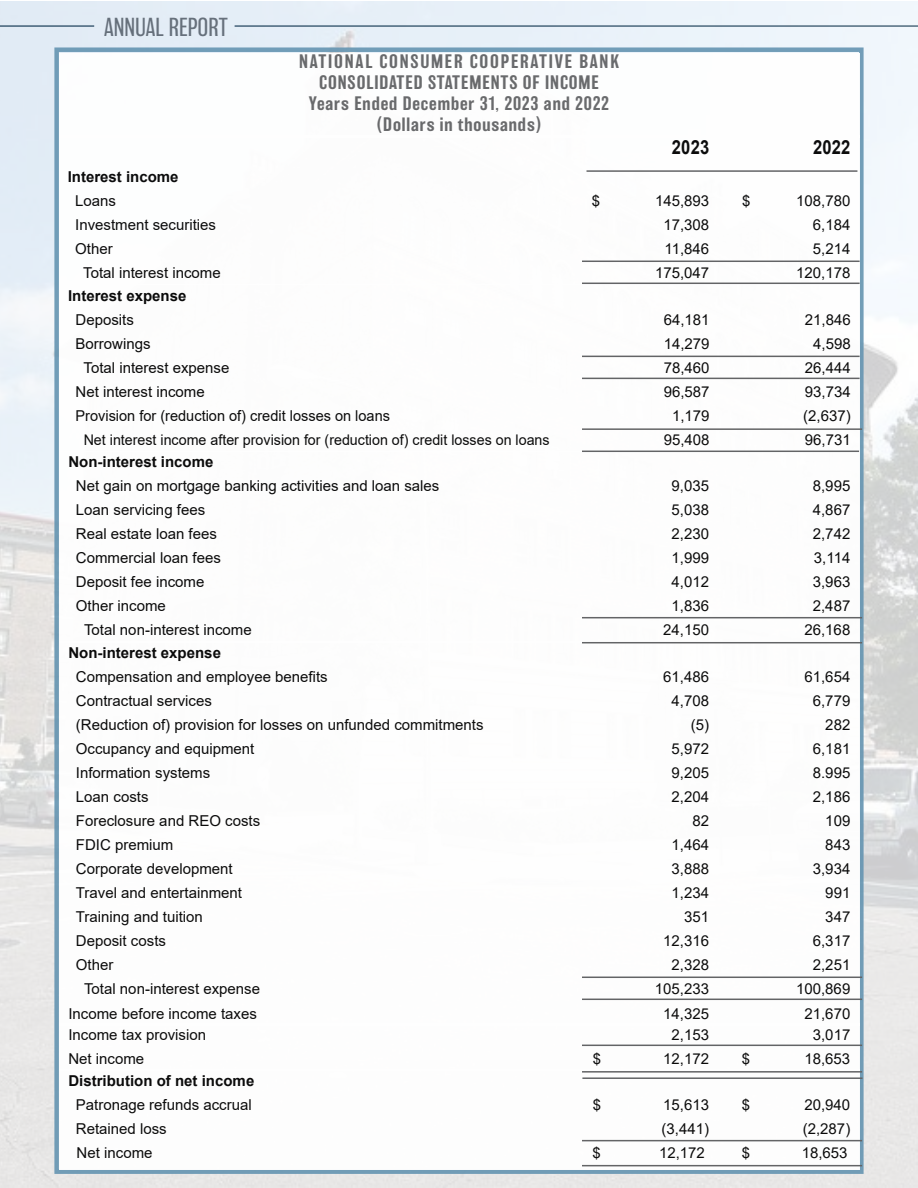
<style>
.page{position:relative;width:918px;height:1188px;background:#fff}
.page>*{position:absolute;margin:0;border:0;box-sizing:border-box;transform-origin:0 0}
.t1{font:200 24px "Balboa";color:#636466}
.t2{font:700 19.5px "Arial";letter-spacing:.01em;color:#000;scale:.85 1}
.t3{font:500 18px/21px "Balboa";letter-spacing:.05em;color:#636466;text-align:center}
.t4{font:15px/24px "Arial";color:#000}
.t5{font:700 15px "Arial";color:#000}
.t6{font:14.7px "Arial";color:#000}
</style>
<div class="page">
<hr style="left:235px;top:25px;width:683px;height:2px;background:#375061">
<img style="left:0;top:1px;width:917px;height:1187px">
<div style="left:54px;top:47px;width:810px;height:1127px;border:4px solid #6494b1"></div>
<div style="left:59px;top:451px;width:801px;height:192px;background:#fff"></div>
<div style="left:59px;top:135px;width:800px;height:150px;background:#fff"></div>
<div style="left:59px;top:642px;width:801px;height:360px;background:#fff"></div>
<div style="left:59px;top:1002px;width:801px;height:24px;background:#fff"></div>
<div style="left:59px;top:1023px;width:801px;height:48px;background:#fff"></div>
<div style="left:59px;top:1069px;width:801px;height:100px;background:#fff"></div>
<div style="left:59px;top:54px;width:800px;height:84px;background:#fff"></div>
<div style="left:59px;top:284px;width:801px;height:168px;background:#fff"></div>
<hr style="left:582px;top:1140px;width:280px;height:1px;background:#636466">
<hr style="left:582px;top:1165px;width:280px;height:1px;background:#636466">
<hr style="left:582px;top:1045px;width:280px;height:1px;background:#636466">
<hr style="left:582px;top:1071px;width:280px;height:2px;background:#636466">
<hr style="left:582px;top:977px;width:280px;height:1px;background:#636466">
<hr style="left:582px;top:999px;width:280px;height:1px;background:#636466">
<hr style="left:582px;top:617px;width:280px;height:1px;background:#636466">
<hr style="left:582px;top:642px;width:280px;height:1px;background:#636466">
<hr style="left:587px;top:170px;width:270px;height:2px;background:#636466">
<hr style="left:582px;top:356px;width:278px;height:1px;background:#636466">
<hr style="left:582px;top:378px;width:278px;height:1px;background:#636466">
<hr style="left:582px;top:428px;width:280px;height:2px;background:#636466">
<hr style="left:582px;top:451px;width:277px;height:1px;background:#636466">
<hr style="left:582px;top:261px;width:278px;height:1px;background:#636466">
<hr style="left:582px;top:283px;width:278px;height:1px;background:#636466">
<hr style="left:582px;top:1077px;width:280px;height:2px;background:#636466">
<h1 class="t1" style="left:104px;top:14px;width:125px">ANNUAL REPORT</h1>
<p class="t3" style="left:299px;top:51px;width:321px">NATIONAL CONSUMER COOPERATIVE BANK CONSOLIDATED STATEMENTS OF INCOME Years Ended December 31, 2023 and 2022 (Dollars in thousands)</p>
<h2 class="t2" style="left:672px;top:133px;width:45px">2023</h2>
<h2 class="t2" style="left:813px;top:133px;width:45px">2022</h2>
<p class="t5" style="left:68px;top:166px;width:112px">Interest income</p>
<p class="t4" style="left:75px;top:188px;width:42px">Loans</p>
<p class="t4" style="left:592px;top:188px;width:10px">$</p>
<p class="t4" style="left:655px;top:188px;width:56px">145,893</p>
<p class="t4" style="left:742px;top:188px;width:10px">$</p>
<p class="t4" style="left:796px;top:188px;width:56px">108,780</p>
<p class="t4" style="left:75px;top:212px;width:142px">Investment securities</p>
<p class="t4" style="left:663px;top:212px;width:47px">17,308</p>
<p class="t4" style="left:813px;top:212px;width:39px">6,184</p>
<p class="t4" style="left:75px;top:236px;width:39px">Other</p>
<p class="t4" style="left:665px;top:236px;width:46px">11,846</p>
<p class="t4" style="left:813px;top:236px;width:39px">5,214</p>
<p class="t4" style="left:83px;top:260px;width:139px">Total interest income</p>
<p class="t4" style="left:655px;top:260px;width:56px">175,047</p>
<p class="t4" style="left:796px;top:260px;width:56px">120,178</p>
<p class="t5" style="left:68px;top:285px;width:120px">Interest expense</p>
<p class="t4" style="left:76px;top:308px;width:60px">Deposits</p>
<p class="t4" style="left:664px;top:308px;width:47px">64,181</p>
<p class="t4" style="left:805px;top:308px;width:47px">21,846</p>
<p class="t4" style="left:76px;top:332px;width:77px">Borrowings</p>
<p class="t4" style="left:664px;top:332px;width:47px">14,279</p>
<p class="t4" style="left:813px;top:332px;width:39px">4,598</p>
<p class="t4" style="left:84px;top:356px;width:147px">Total interest expense</p>
<p class="t4" style="left:664px;top:356px;width:47px">78,460</p>
<p class="t4" style="left:805px;top:356px;width:47px">26,444</p>
<p class="t4" style="left:76px;top:380px;width:131px">Net interest income</p>
<p class="t4" style="left:664px;top:380px;width:47px">96,587</p>
<p class="t4" style="left:805px;top:380px;width:47px">93,734</p>
<p class="t4" style="left:76px;top:404px;width:316px">Provision for (reduction of) credit losses on loans</p>
<p class="t4" style="left:672px;top:404px;width:39px">1,179</p>
<p class="t4" style="left:803px;top:404px;width:49px">(2,637)</p>
<p class="t6" style="left:84px;top:429px;width:467px">Net interest income after provision for (reduction of) credit losses on loans</p>
<p class="t4" style="left:664px;top:428px;width:47px">95,408</p>
<p class="t4" style="left:805px;top:428px;width:47px">96,731</p>
<p class="t5" style="left:68px;top:452px;width:147px">Non-interest income</p>
<p class="t4" style="left:76px;top:474px;width:365px">Net gain on mortgage banking activities and loan sales</p>
<p class="t4" style="left:672px;top:474px;width:39px">9,035</p>
<p class="t4" style="left:813px;top:474px;width:39px">8,995</p>
<p class="t4" style="left:76px;top:498px;width:131px">Loan servicing fees</p>
<p class="t4" style="left:672px;top:498px;width:39px">5,038</p>
<p class="t4" style="left:813px;top:498px;width:39px">4,867</p>
<p class="t4" style="left:76px;top:522px;width:142px">Real estate loan fees</p>
<p class="t4" style="left:672px;top:522px;width:39px">2,230</p>
<p class="t4" style="left:813px;top:522px;width:39px">2,742</p>
<p class="t4" style="left:76px;top:546px;width:147px">Commercial loan fees</p>
<p class="t4" style="left:672px;top:546px;width:39px">1,999</p>
<p class="t4" style="left:814px;top:546px;width:38px">3,114</p>
<p class="t4" style="left:76px;top:570px;width:130px">Deposit fee income</p>
<p class="t4" style="left:672px;top:570px;width:39px">4,012</p>
<p class="t4" style="left:813px;top:570px;width:39px">3,963</p>
<p class="t4" style="left:76px;top:594px;width:92px">Other income</p>
<p class="t4" style="left:672px;top:594px;width:39px">1,836</p>
<p class="t4" style="left:813px;top:594px;width:39px">2,487</p>
<p class="t4" style="left:84px;top:618px;width:169px">Total non-interest income</p>
<p class="t4" style="left:663px;top:618px;width:47px">24,150</p>
<p class="t4" style="left:804px;top:618px;width:47px">26,168</p>
<p class="t5" style="left:68px;top:643px;width:154px">Non-interest expense</p>
<p class="t4" style="left:76px;top:665px;width:253px">Compensation and employee benefits</p>
<p class="t4" style="left:663px;top:665px;width:47px">61,486</p>
<p class="t4" style="left:804px;top:665px;width:47px">61,654</p>
<p class="t4" style="left:76px;top:689px;width:137px">Contractual services</p>
<p class="t4" style="left:672px;top:689px;width:39px">4,708</p>
<p class="t4" style="left:813px;top:689px;width:39px">6,779</p>
<p class="t4" style="left:76px;top:713px;width:409px">(Reduction of) provision for losses on unfunded commitments</p>
<p class="t4" style="left:691px;top:713px;width:20px">(5)</p>
<p class="t4" style="left:825px;top:713px;width:27px">282</p>
<p class="t4" style="left:76px;top:737px;width:180px">Occupancy and equipment</p>
<p class="t4" style="left:672px;top:737px;width:39px">5,972</p>
<p class="t4" style="left:813px;top:737px;width:39px">6,181</p>
<p class="t4" style="left:76px;top:761px;width:136px">Information systems</p>
<p class="t4" style="left:672px;top:761px;width:39px">9,205</p>
<p class="t4" style="left:813px;top:761px;width:39px">8.995</p>
<p class="t4" style="left:76px;top:785px;width:74px">Loan costs</p>
<p class="t4" style="left:672px;top:785px;width:39px">2,204</p>
<p class="t4" style="left:813px;top:785px;width:39px">2,186</p>
<p class="t4" style="left:76px;top:809px;width:186px">Foreclosure and REO costs</p>
<p class="t4" style="left:692px;top:809px;width:18px">82</p>
<p class="t4" style="left:825px;top:809px;width:27px">109</p>
<p class="t4" style="left:76px;top:833px;width:99px">FDIC premium</p>
<p class="t4" style="left:672px;top:833px;width:39px">1,464</p>
<p class="t4" style="left:825px;top:833px;width:27px">843</p>
<p class="t4" style="left:76px;top:857px;width:158px">Corporate development</p>
<p class="t4" style="left:672px;top:857px;width:39px">3,888</p>
<p class="t4" style="left:813px;top:857px;width:39px">3,934</p>
<p class="t4" style="left:76px;top:881px;width:168px">Travel and entertainment</p>
<p class="t4" style="left:672px;top:881px;width:39px">1,234</p>
<p class="t4" style="left:825px;top:881px;width:27px">991</p>
<p class="t4" style="left:76px;top:905px;width:129px">Training and tuition</p>
<p class="t4" style="left:684px;top:905px;width:27px">351</p>
<p class="t4" style="left:825px;top:905px;width:27px">347</p>
<p class="t4" style="left:76px;top:929px;width:92px">Deposit costs</p>
<p class="t4" style="left:663px;top:929px;width:47px">12,316</p>
<p class="t4" style="left:813px;top:929px;width:39px">6,317</p>
<p class="t4" style="left:76px;top:953px;width:39px">Other</p>
<p class="t4" style="left:672px;top:953px;width:39px">2,328</p>
<p class="t4" style="left:813px;top:953px;width:39px">2,251</p>
<p class="t4" style="left:84px;top:977px;width:177px">Total non-interest expense</p>
<p class="t4" style="left:655px;top:977px;width:56px">105,233</p>
<p class="t4" style="left:796px;top:977px;width:56px">100,869</p>
<p class="t4" style="left:68px;top:1001px;width:190px">Income before income taxes</p>
<p class="t4" style="left:663px;top:1001px;width:47px">14,325</p>
<p class="t4" style="left:804px;top:1001px;width:47px">21,670</p>
<p class="t4" style="left:68px;top:1023px;width:139px">Income tax provision</p>
<p class="t4" style="left:672px;top:1023px;width:39px">2,153</p>
<p class="t4" style="left:813px;top:1023px;width:39px">3,017</p>
<p class="t4" style="left:68px;top:1047px;width:77px">Net income</p>
<p class="t4" style="left:593px;top:1047px;width:10px">$</p>
<p class="t4" style="left:663px;top:1047px;width:47px">12,172</p>
<p class="t4" style="left:742px;top:1047px;width:10px">$</p>
<p class="t4" style="left:804px;top:1047px;width:47px">18,653</p>
<p class="t4" style="left:593px;top:1092px;width:10px">$</p>
<p class="t4" style="left:663px;top:1092px;width:47px">15,613</p>
<p class="t4" style="left:742px;top:1092px;width:10px">$</p>
<p class="t4" style="left:804px;top:1092px;width:47px">20,940</p>
<p class="t4" style="left:662px;top:1116px;width:49px">(3,441)</p>
<p class="t4" style="left:803px;top:1116px;width:49px">(2,287)</p>
<p class="t5" style="left:68px;top:1070px;width:187px">Distribution of net income</p>
<p class="t4" style="left:76px;top:1093px;width:177px">Patronage refunds accrual<br>Retained loss<br>Net income</p>
<p class="t4" style="left:593px;top:1140px;width:10px">$</p>
<p class="t4" style="left:659px;top:1140px;width:47px">12,172</p>
<p class="t4" style="left:742px;top:1140px;width:10px">$</p>
<p class="t4" style="left:802px;top:1140px;width:47px">18,653</p>
</div>
